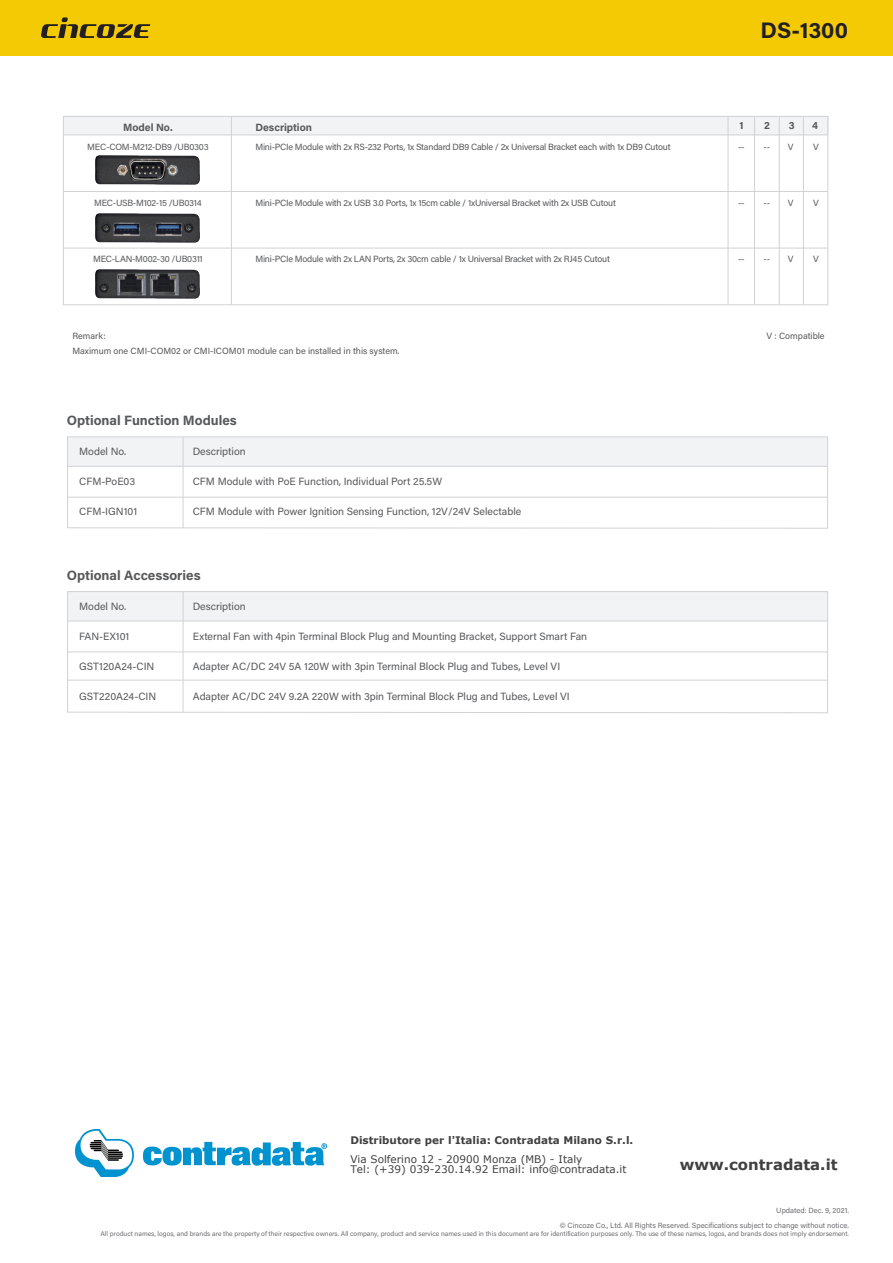
<style>
.page{position:relative;width:893px;height:1263px;background:#fff}
.page>*{position:absolute;margin:0;border:0;box-sizing:border-box;transform-origin:0 0}
.t1{font:700 22.5px "Acumin Pro";color:#231f20}
.t2{font:700 15px "Verdana";color:#404040}
.t3{font:700 13.5px "Acumin Pro";color:#57585a}
.t4{font:10.5px "Acumin Pro";color:#57585a}
.t5{font:10.5px/19.5px "Verdana";color:#404040}
.t6{font:700 10.5px "Acumin Pro";color:#57585a}
.t7{font:9px "Acumin Pro";letter-spacing:-.025em;color:#57585a}
.t8{font:9px "Acumin Pro";color:#57585a}
.t9{font:7.5px "Acumin Pro";color:#6c6d70}
.t10{font:6.75px "Acumin Pro";color:#6c6d70}
.s1{font-weight:700}
</style>
<div class="page">
<div style="left:64px;top:116px;width:764px;height:19px;background:#f2f3f4"></div>
<hr style="left:63px;top:191px;width:765px;height:1px;background:#d1d2d4">
<hr style="left:63px;top:248px;width:765px;height:1px;background:#d1d2d4">
<hr style="left:63px;top:135px;width:765px;height:1px;background:#d1d2d4">
<hr style="left:803px;top:116px;width:1px;height:189px;background:#d1d2d4">
<hr style="left:754px;top:116px;width:1px;height:189px;background:#d1d2d4">
<hr style="left:779px;top:116px;width:1px;height:189px;background:#d1d2d4">
<hr style="left:728px;top:116px;width:1px;height:189px;background:#d1d2d4">
<hr style="left:231px;top:116px;width:1px;height:189px;background:#d1d2d4">
<div style="left:63px;top:116px;width:765px;height:189px;border:1px solid #d1d2d4"></div>
<div style="left:0;top:0;width:893px;height:55px;background:#f4ca05"></div>
<svg style="left:41px;top:17px;width:109px;height:21px"></svg>
<img style="left:95px;top:156px;width:105px;height:29px">
<img style="left:95px;top:213px;width:105px;height:29px">
<img style="left:95px;top:270px;width:105px;height:28px">
<svg style="left:67px;top:436px;width:761px;height:93px"></svg>
<svg style="left:67px;top:591px;width:761px;height:122px"></svg>
<img style="left:75px;top:1130px;width:252px;height:46px">
<h1 class="t1" style="left:760px;top:14px;width:89px">DS-1300</h1>
<p class="t6" style="left:123px;top:120px;width:51px">Model No.</p>
<p class="t6" style="left:255px;top:120px;width:58px">Description</p>
<p class="t6" style="left:739px;top:118px;width:6px">1</p>
<p class="t6" style="left:764px;top:118px;width:7px">2</p>
<p class="t6" style="left:789px;top:118px;width:7px">3</p>
<p class="t6" style="left:812px;top:118px;width:7px">4</p>
<p class="t7" style="left:738px;top:141px;width:8px">--</p>
<p class="t7" style="left:255px;top:140px;width:417px">Mini-PCIe Module with 2x RS-232 Ports, 1x Standard DB9 Cable / 2x Universal Bracket each with 1x DB9 Cutout</p>
<p class="t7" style="left:87px;top:140px;width:123px">MEC-COM-M212-DB9 /UB0303</p>
<p class="t7" style="left:788px;top:141px;width:7px">V</p>
<p class="t7" style="left:813px;top:141px;width:7px">V</p>
<p class="t7" style="left:764px;top:141px;width:8px">--</p>
<p class="t7" style="left:94px;top:196px;width:109px">MEC-USB-M102-15 /UB0314</p>
<p class="t7" style="left:93px;top:252px;width:111px">MEC-LAN-M002-30 /UB0311</p>
<p class="t7" style="left:255px;top:196px;width:362px">Mini-PCIe Module with 2x USB 3.0 Ports, 1x 15cm cable / 1xUniversal Bracket with 2x USB Cutout</p>
<p class="t7" style="left:255px;top:252px;width:356px">Mini-PCIe Module with 2x LAN Ports, 2x 30cm cable / 1x Universal Bracket with 2x RJ45 Cutout</p>
<p class="t7" style="left:738px;top:197px;width:8px">--</p>
<p class="t7" style="left:738px;top:253px;width:8px">--</p>
<p class="t7" style="left:764px;top:197px;width:8px">--</p>
<p class="t7" style="left:788px;top:197px;width:7px">V</p>
<p class="t7" style="left:764px;top:253px;width:8px">--</p>
<p class="t7" style="left:788px;top:253px;width:7px">V</p>
<p class="t7" style="left:813px;top:197px;width:7px">V</p>
<p class="t7" style="left:813px;top:253px;width:7px">V</p>
<p class="t7" style="left:72px;top:330px;width:35px">Remark:</p>
<p class="t8" style="left:766px;top:330px;width:60px">V : Compatible</p>
<p class="t8" style="left:72px;top:345px;width:328px">Maximum one CMI-COM02 or CMI-ICOM01 module can be installed in this system.</p>
<p class="t3" style="left:67px;top:411px;width:172px">Optional Function Modules</p>
<p class="t4" style="left:79px;top:444px;width:49px">Model No.</p>
<p class="t4" style="left:79px;top:474px;width:58px">CFM-PoE03</p>
<p class="t4" style="left:79px;top:504px;width:60px">CFM-IGN101</p>
<p class="t4" style="left:193px;top:444px;width:55px">Description</p>
<p class="t4" style="left:193px;top:474px;width:251px">CFM Module with PoE Function, Individual Port 25.5W</p>
<p class="t4" style="left:193px;top:504px;width:330px">CFM Module with Power Ignition Sensing Function, 12V/24V Selectable</p>
<p class="t3" style="left:67px;top:565px;width:135px">Optional Accessories</p>
<p class="t4" style="left:79px;top:599px;width:49px">Model No.</p>
<p class="t4" style="left:79px;top:629px;width:52px">FAN-EX101</p>
<p class="t4" style="left:79px;top:659px;width:77px">GST120A24-CIN</p>
<p class="t4" style="left:79px;top:689px;width:79px">GST220A24-CIN</p>
<p class="t4" style="left:193px;top:599px;width:55px">Description</p>
<p class="t4" style="left:193px;top:629px;width:396px">External Fan with 4pin Terminal Block Plug and Mounting Bracket, Support Smart Fan</p>
<p class="t4" style="left:193px;top:659px;width:369px">Adapter AC/DC 24V 5A 120W with 3pin Terminal Block Plug and Tubes, Level VI</p>
<p class="t4" style="left:193px;top:689px;width:379px">Adapter AC/DC 24V 9.2A 220W with 3pin Terminal Block Plug and Tubes, Level VI</p>
<p class="t5" style="left:350px;top:1130px;width:284px"><span class="s1">Distributore</span> <span class="s1">per l'</span><span class="s1">Italia:</span> <span class="s1">Contradata Milano S.r.l.<br></span>Via Solferino 12 - 20900 Monza (MB) - Italy</p>
<p class="t5" style="left:350px;top:1159px;width:278px">Tel: (+39) 039-230.14.92 Email: info@contradata.it</p>
<h2 class="t2" style="left:680px;top:1154px;width:159px">www.contradata.it</h2>
<p class="t9" style="left:776px;top:1205px;width:74px">Updated: Dec. 9, 2021.</p>
<p class="t9" style="left:560px;top:1220px;width:291px">© Cincoze Co., Ltd. All Rights Reserved. Specifications subject to change without notice.</p>
<p class="t10" style="left:100px;top:1229px;width:750px">All product names, logos, and brands are the property of their respective owners. All company, product and service names used in this document are for identification purposes only. The use of these names, logos, and brands does not imply endorsement.</p>
</div>
